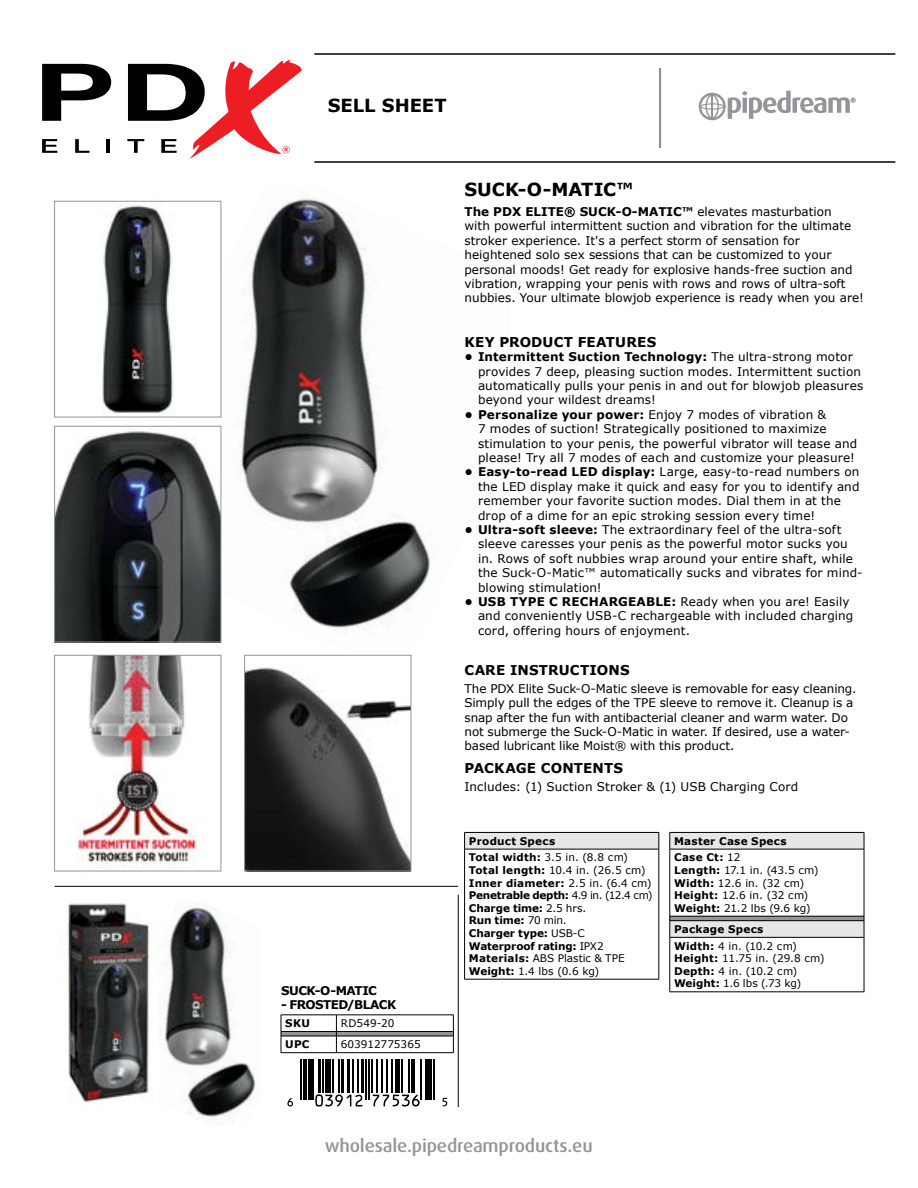
<style>
.page{position:relative;width:918px;height:1188px;background:#fff}
.page>*{position:absolute;margin:0;border:0;box-sizing:border-box;transform-origin:0 0}
.t1{font:500 18px "Dax Pro";letter-spacing:-.01em;color:#939598;scale:1.05 1}
.t2{font:700 18px "Verdana";color:#000}
.t3{font:700 13.5px "Verdana";letter-spacing:.01em;color:#000}
.t4{font:12px/14.4px "Verdana";letter-spacing:.005em;color:#000}
.t5{font:700 12px "Verdana";letter-spacing:-.045em;color:#000}
.t6{font:700 10.5px/12.6px "Verdana";letter-spacing:-.015em;color:#000}
.t7{font:10.5px/12.6px "Verdana";color:#000}
.t8{font:700 10.5px/16.6px "Verdana";letter-spacing:.025em;color:#000}
.t9{font:700 10.5px/16.6px "Verdana";letter-spacing:.005em;color:#000}
.s1{font-weight:700}
.s2{font-weight:400}
</style>
<div class="page">
<svg style="left:699px;top:91px;width:157px;height:29px"></svg>
<hr style="left:660px;top:68px;width:1px;height:80px;background:#939598">
<hr style="left:314px;top:161px;width:581px;height:2px;background:#000">
<svg style="left:42px;top:64px;width:69px;height:57px"></svg>
<svg style="left:42px;top:139px;width:15px;height:14px"></svg>
<svg style="left:75px;top:139px;width:14px;height:14px"></svg>
<hr style="left:107px;top:139px;width:3px;height:14px;background:#000">
<svg style="left:127px;top:60px;width:175px;height:98px"></svg>
<hr style="left:314px;top:53px;width:581px;height:2px;background:#000">
<img style="left:133px;top:198px;width:298px;height:457px">
<img style="left:102px;top:203px;width:117px;height:212px">
<div style="left:54px;top:201px;width:167px;height:216px;border:1px solid #939598"></div>
<img style="left:56px;top:428px;width:163px;height:212px">
<div style="left:54px;top:426px;width:167px;height:216px;border:1px solid #939598"></div>
<img style="left:77px;top:657px;width:121px;height:212px">
<div style="left:54px;top:655px;width:167px;height:216px;border:1px solid #939598"></div>
<img style="left:246px;top:667px;width:163px;height:202px">
<div style="left:244px;top:655px;width:167px;height:216px;border:1px solid #939598"></div>
<img style="left:158px;top:902px;width:98px;height:217px">
<hr style="left:281px;top:1052px;width:55px;height:1px;background:#000">
<hr style="left:336px;top:1052px;width:118px;height:1px;background:#000">
<svg style="left:281px;top:1015px;width:173px;height:37px"></svg>
<svg style="left:287px;top:1098px;width:6px;height:9px"></svg>
<hr style="left:300px;top:1059px;width:1px;height:41px;background:#000">
<hr style="left:303px;top:1059px;width:1px;height:41px;background:#000">
<hr style="left:306px;top:1059px;width:1px;height:41px;background:#000">
<div style="left:309px;top:1059px;width:5px;height:41px;background:#000"></div>
<hr style="left:318px;top:1059px;width:3px;height:33px;background:#000">
<hr style="left:323px;top:1059px;width:1px;height:33px;background:#000">
<div style="left:326px;top:1059px;width:5px;height:33px;background:#000"></div>
<hr style="left:333px;top:1059px;width:1px;height:33px;background:#000">
<hr style="left:338px;top:1059px;width:2px;height:33px;background:#000">
<hr style="left:341px;top:1059px;width:3px;height:33px;background:#000">
<hr style="left:347px;top:1059px;width:3px;height:33px;background:#000">
<hr style="left:353px;top:1059px;width:1px;height:33px;background:#000">
<svg style="left:315px;top:1094px;width:47px;height:13px"></svg>
<hr style="left:357px;top:1059px;width:1px;height:33px;background:#000">
<hr style="left:361px;top:1059px;width:3px;height:33px;background:#000">
<hr style="left:365px;top:1059px;width:2px;height:41px;background:#000">
<hr style="left:368px;top:1059px;width:2px;height:41px;background:#000">
<hr style="left:371px;top:1059px;width:1px;height:33px;background:#000">
<hr style="left:377px;top:1059px;width:1px;height:33px;background:#000">
<hr style="left:381px;top:1059px;width:1px;height:33px;background:#000">
<hr style="left:387px;top:1059px;width:1px;height:33px;background:#000">
<hr style="left:391px;top:1059px;width:1px;height:33px;background:#000">
<hr style="left:395px;top:1059px;width:4px;height:33px;background:#000">
<hr style="left:401px;top:1059px;width:1px;height:33px;background:#000">
<hr style="left:408px;top:1059px;width:1px;height:33px;background:#000">
<svg style="left:373px;top:1095px;width:47px;height:12px"></svg>
<hr style="left:411px;top:1059px;width:1px;height:33px;background:#000">
<hr style="left:414px;top:1059px;width:1px;height:33px;background:#000">
<hr style="left:421px;top:1059px;width:1px;height:41px;background:#000">
<hr style="left:425px;top:1059px;width:4px;height:41px;background:#000">
<hr style="left:431px;top:1059px;width:1px;height:41px;background:#000">
<hr style="left:434px;top:1059px;width:1px;height:41px;background:#000">
<svg style="left:443px;top:1098px;width:4px;height:8px"></svg>
<hr style="left:55px;top:886px;width:403px;height:1px;background:#000">
<hr style="left:458px;top:895px;width:1px;height:212px;background:#000">
<img style="left:68px;top:903px;width:83px;height:199px">
<div style="left:465px;top:832px;width:194px;height:17px;background:#e6e7e8"></div>
<hr style="left:464px;top:832px;width:195px;height:1px;background:#000">
<svg style="left:464px;top:833px;width:1px;height:16px"></svg>
<svg style="left:659px;top:833px;width:1px;height:16px"></svg>
<hr style="left:464px;top:849px;width:195px;height:1px;background:#000">
<hr style="left:464px;top:849px;width:1px;height:130px;background:#000">
<hr style="left:659px;top:849px;width:1px;height:130px;background:#000">
<hr style="left:464px;top:979px;width:195px;height:1px;background:#000">
<svg style="left:670px;top:832px;width:195px;height:105px"></svg>
<hr style="left:670px;top:937px;width:194px;height:1px;background:#000">
<hr style="left:670px;top:938px;width:1px;height:54px;background:#000">
<hr style="left:864px;top:938px;width:1px;height:54px;background:#000">
<hr style="left:670px;top:992px;width:194px;height:1px;background:#000">
<h1 class="t2" style="left:328px;top:93px;width:120px">SELL SHEET</h1>
<p class="t5" style="left:281px;top:983px;width:97px">SUCK-O-MATIC</p>
<p class="t5" style="left:281px;top:997px;width:117px">- FROSTED/BLACK</p>
<p class="t9" style="left:285px;top:1015px;width:26px">SKU</p>
<p class="t7" style="left:341px;top:1017px;width:55px">RD549-20</p>
<p class="t9" style="left:285px;top:1036px;width:26px">UPC</p>
<p class="t7" style="left:341px;top:1038px;width:82px">603912775365</p>
<h1 class="t2" style="left:464px;top:178px;width:170px">SUCK-O-MATIC™</h1>
<p class="t4" style="left:465px;top:205px;width:401px"><span class="s1">The PDX ELITE® SUCK-O-MATIC™</span> elevates masturbation<br>with powerful intermittent suction and vibration for the ultimate stroker experience. It's a perfect storm of sensation for heightened solo sex sessions that can be customized to your personal moods! Get ready for explosive hands-free suction and vibration, wrapping your penis with rows and rows of ultra-soft nubbies. Your ultimate blowjob experience is ready when you are!</p>
<p class="t3" style="left:465px;top:333px;width:193px">KEY PRODUCT FEATURES</p>
<p class="t4" style="left:478px;top:350px;width:387px;text-indent:-14px"><span class="s1">• Intermittent Suction Technology:</span> The ultra-strong motor provides 7 deep, pleasing suction modes. Intermittent suction automatically pulls your penis in and out for blowjob pleasures beyond your wildest dreams!</p>
<p class="t4" style="left:478px;top:407px;width:381px;text-indent:-14px"><span class="s1">• Personalize your power:</span> Enjoy 7 modes of vibration &amp;<br>7 modes of suction! Strategically positioned to maximize stimulation to your penis, the powerful vibrator will tease and please! Try all 7 modes of each and customize your pleasure!</p>
<p class="t4" style="left:478px;top:465px;width:383px;text-indent:-14px"><span class="s1">• Easy-to-read LED display:</span> Large, easy-to-read numbers on the LED display make it quick and easy for you to identify and remember your favorite suction modes. Dial them in at the drop of a dime for an epic stroking session every time!</p>
<p class="t4" style="left:478px;top:523px;width:386px;text-indent:-14px"><span class="s1">• Ultra-soft sleeve:</span> The extraordinary feel of the ultra-soft sleeve caresses your penis as the powerful motor sucks you in. Rows of soft nubbies wrap around your entire shaft, while the Suck-O-Matic™ automatically sucks and vibrates for mind&shy;blowing stimulation!</p>
<p class="t4" style="left:478px;top:595px;width:377px;text-indent:-14px"><span class="s1">• USB TYPE C RECHARGEABLE:</span> Ready when you are! Easily and conveniently USB-C rechargeable with included charging cord, offering hours of enjoyment.</p>
<p class="t3" style="left:465px;top:661px;width:167px">CARE INSTRUCTIONS</p>
<p class="t4" style="left:465px;top:681px;width:393px">The PDX Elite Suck-O-Matic sleeve is removable for easy cleaning.<br>Simply pull the edges of the TPE sleeve to remove it. Cleanup is a snap after the fun with antibacterial cleaner and warm water. Do not submerge the Suck-O-Matic in water. If desired, use a water&shy;based lubricant like Moist® with this product.</p>
<p class="t3" style="left:465px;top:759px;width:160px">PACKAGE CONTENTS</p>
<p class="t4" style="left:465px;top:779px;width:335px">Includes: (1) Suction Stroker &amp; (1) USB Charging Cord</p>
<p class="t8" style="left:469px;top:833px;width:161px">Product Specs<br>Total width: <span class="s2">3.5 in. (8.8 cm)</span></p>
<p class="t6" style="left:469px;top:864px;width:185px">Total length: <span class="s2">10.4 in. (26.5 cm)<br></span>Inner diameter: <span class="s2">2.5 in. (6.4 cm)<br></span>Penetrable depth: <span class="s2">4.9 in. (12.4 cm)<br></span>Charge time: <span class="s2">2.5 hrs.<br></span>Run time: <span class="s2">70 min.<br></span>Charger type: <span class="s2">USB-C<br></span>Waterproof rating: <span class="s2">IPX2<br></span>Materials: <span class="s2">ABS Plastic &amp; TPE<br></span>Weight: <span class="s2">1.4 lbs (0.6 kg)</span></p>
<p class="t8" style="left:674px;top:833px;width:114px">Master Case Specs<br>Case Ct: <span class="s2">12</span></p>
<p class="t7" style="left:674px;top:864px;width:146px"><span class="s1">Length:</span> 17.1 in. (43.5 cm)<br><span class="s1">Width:</span> 12.6 in. (32 cm)<br><span class="s1">Height:</span> 12.6 in. (32 cm)<br><span class="s1">Weight:</span> 21.2 lbs (9.6 kg)</p>
<p class="t9" style="left:674px;top:921px;width:124px">Package Specs<br>Width: <span class="s2">4 in. (10.2 cm)</span></p>
<p class="t7" style="left:674px;top:952px;width:152px"><span class="s1">Height:</span> 11.75 in. (29.8 cm)<br><span class="s1">Depth:</span> 4 in. (10.2 cm)<br><span class="s1">Weight:</span> 1.6 lbs (.73 kg)</p>
<h1 class="t1" style="left:325px;top:1134px;width:257px">wholesale.pipedreamproducts.eu</h1>
</div>
